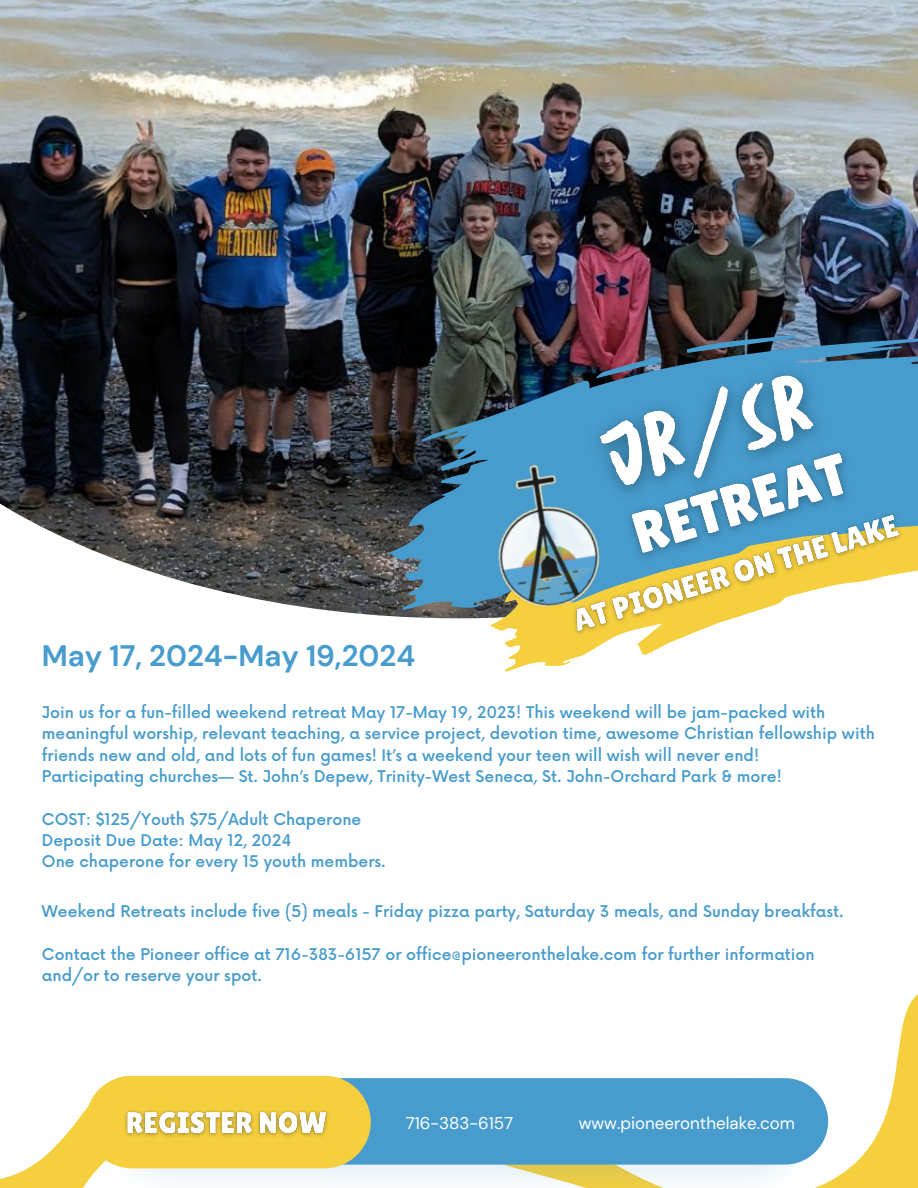
<style>
.page{position:relative;width:918px;height:1188px;background:#fff}
.page>*{position:absolute;margin:0;border:0;box-sizing:border-box;transform-origin:0 0}
.t1{font:700 29.55px "DM Sans";color:#479ccd}
.t2{font:16.95px "DM Sans";color:#fff}
.t3{font:500 15.75px/21.3px "Now";color:#479ccd}
</style>
<div class="page">
<img style="left:0;top:0;width:918px;height:614px">
<svg style="left:504px;top:632px;width:163px;height:40px"></svg>
<img style="left:363px;top:292px;width:555px;height:340px">
<svg style="left:0;top:1102px;width:96px;height:86px"></svg>
<svg style="left:822px;top:994px;width:96px;height:194px"></svg>
<img style="left:96px;top:1076px;width:726px;height:112px">
<div style="left:90px;top:1078px;width:738px;height:87px;background:#479ccd"></div>
<div style="left:86px;top:1076px;width:285px;height:92px;background:#f5cf3e;border-radius:46px"></div>
<img style="left:566px;top:336px;width:284px;height:120px">
<img style="left:484px;top:456px;width:128px;height:160px">
<img style="left:612px;top:436px;width:259px;height:68px">
<img style="left:125px;top:1111px;width:203px;height:26px">
<img style="left:561px;top:504px;width:351px;height:140px">
<p class="t1" style="left:42px;top:636px;width:375px">May 17, 2024-May 19,2024</p>
<p class="t3" style="left:42px;top:702px;width:834px">Join us for a fun-filled weekend retreat May 17-May 19, 2023! This weekend will be jam-packed with meaningful worship, relevant teaching, a service project, devotion time, awesome Christian fellowship with friends new and old, and lots of fun games! It’s a weekend your teen will wish will never end!</p>
<p class="t3" style="left:42px;top:767px;width:741px">Participating churches— St. John’s Depew, Trinity-West Seneca, St. John-Orchard Park &amp; more!</p>
<p class="t3" style="left:42px;top:809px;width:321px">COST: $125/Youth $75/Adult Chaperone</p>
<p class="t3" style="left:42px;top:831px;width:251px">Deposit Due Date: May 12, 2024</p>
<p class="t3" style="left:42px;top:852px;width:345px">One chaperone for every 15 youth members.</p>
<p class="t3" style="left:42px;top:902px;width:803px">Weekend Retreats include five (5) meals - Friday pizza party, Saturday 3 meals, and Sunday breakfast.</p>
<p class="t3" style="left:42px;top:945px;width:774px">Contact the Pioneer office at 716-383-6157 or office@pioneeronthelake.com for further information and/or to reserve your spot.</p>
<p class="t2" style="left:406px;top:1112px;width:109px">716-383-6157</p>
<p class="t2" style="left:579px;top:1112px;width:218px">www.pioneeronthelake.com</p>
</div>
